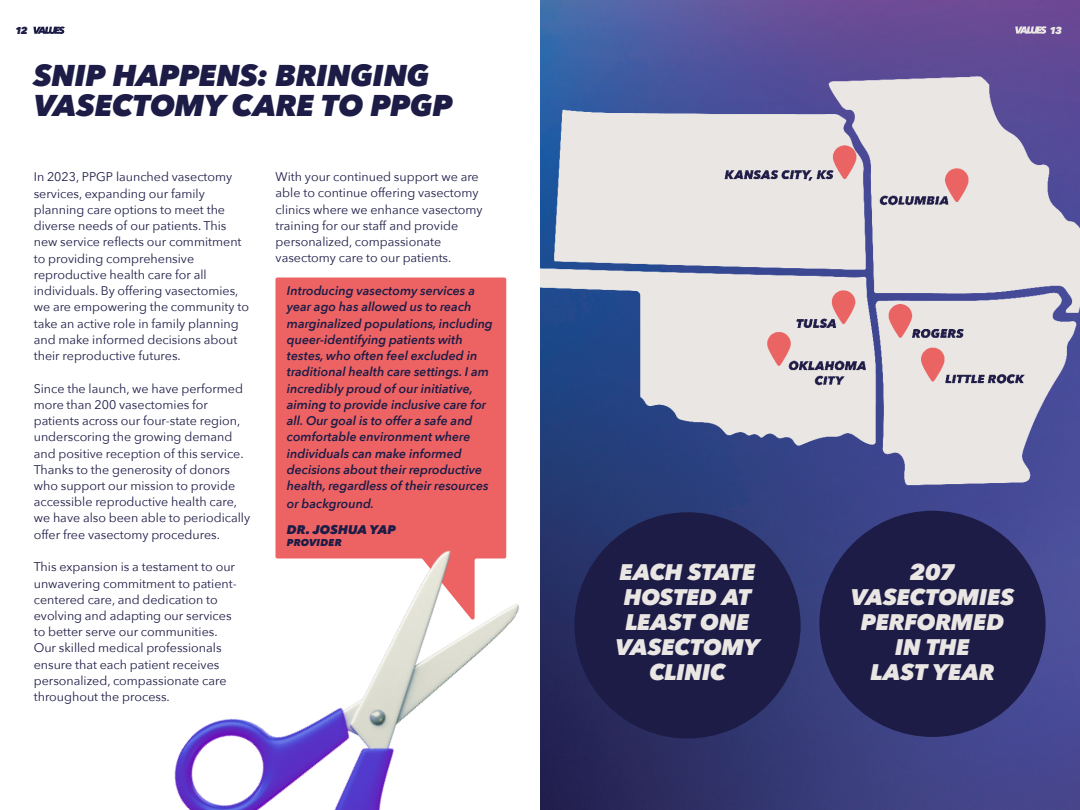
<style>
.page{position:relative;width:1080px;height:810px;background:#fff}
.page>*{position:absolute;margin:0;border:0;box-sizing:border-box;transform-origin:0 0}
.t1{font:italic 800 30px/30px "Avenir Next";letter-spacing:-.01em;color:#1d1c47}
.t2{font:italic 800 22.5px/25px "Avenir Next";letter-spacing:-.01em;color:#eae6e3;text-align:center}
.t3{font:12.5px/16.2px "Avenir Next";color:#1d1c47}
.t4{font:italic 600 12.5px/16.2px "Avenir Next";color:#1d1c47}
.t5{font:italic 800 12.5px "Avenir Next";letter-spacing:.005em;color:#1d1c47}
.t6{font:italic 800 10px "Avenir Next";letter-spacing:.01em;color:#1d1c47}
.t7{font:italic 800 10px "Avenir Next";color:#eae6e3}
</style>
<div class="page">
<svg style="left:33px;top:27px;width:32px;height:7px"></svg>
<img style="left:540px;top:0;width:540px;height:810px">
<div style="left:275px;top:278px;width:231px;height:171px;background:#ed6363"></div>
<img style="left:174px;top:449px;width:462px;height:361px">
<img style="left:541px;top:63px;width:539px;height:431px">
<div style="left:574px;top:512px;width:227px;height:226px;background:#1d1c47;border-radius:50%"></div>
<div style="left:819px;top:511px;width:227px;height:226px;background:#1d1c47;border-radius:50%"></div>
<svg style="left:1015px;top:26px;width:32px;height:8px"></svg>
<p class="t6" style="left:15px;top:24px;width:14px">12</p>
<h1 class="t1" style="left:34px;top:61px;width:421px">SNIP HAPPENS: BRINGING<br>VASECTOMY CARE TO PPGP</h1>
<p class="t3" style="left:34px;top:168px;width:217px">In 2023, PPGP launched vasectomy services, expanding our family planning care options to meet the diverse needs of our patients. This new service reflects our commitment to providing comprehensive reproductive health care for all individuals. By offering vasectomies, we are empowering the community to take an active role in family planning and make informed decisions about their reproductive futures.</p>
<p class="t3" style="left:34px;top:379px;width:218px">Since the launch, we have performed more than 200 vasectomies for patients across our four-state region, underscoring the growing demand and positive reception of this service.<br>Thanks to the generosity of donors who support our mission to provide accessible reproductive health care, we have also been able to periodically offer free vasectomy procedures.</p>
<p class="t3" style="left:34px;top:558px;width:205px">This expansion is a testament to our unwavering commitment to patient&shy;centered care, and dedication to evolving and adapting our services to better serve our communities.<br>Our skilled medical professionals ensure that each patient receives personalized, compassionate care throughout the process.</p>
<p class="t3" style="left:276px;top:168px;width:209px">With your continued support we are able to continue offering vasectomy clinics where we enhance vasectomy training for our staff and provide personalized, compassionate vasectomy care to our patients.</p>
<p class="t4" style="left:287px;top:282px;width:207px">Introducing vasectomy services a year ago has allowed us to reach marginalized populations, including queer-identifying patients with testes, who often feel excluded in traditional health care settings. I am incredibly proud of our initiative, aiming to provide inclusive care for all. Our goal is to offer a safe and comfortable environment where individuals can make informed decisions about their reproductive health, regardless of their resources</p>
<p class="t4" style="left:287px;top:495px;width:89px">or background.</p>
<p class="t5" style="left:287px;top:522px;width:111px">DR. JOSHUA YAP</p>
<p class="t6" style="left:287px;top:536px;width:56px">PROVIDER</p>
<p class="t7" style="left:1050px;top:24px;width:14px">13</p>
<h2 class="t2" style="left:616px;top:559px;width:145px">EACH STATE<br>HOSTED AT<br>LEAST ONE<br>VASECTOMY<br>CLINIC</h2>
<h2 class="t2" style="left:851px;top:559px;width:165px">207<br>VASECTOMIES<br>PERFORMED<br>IN THE<br>LAST YEAR</h2>
</div>
